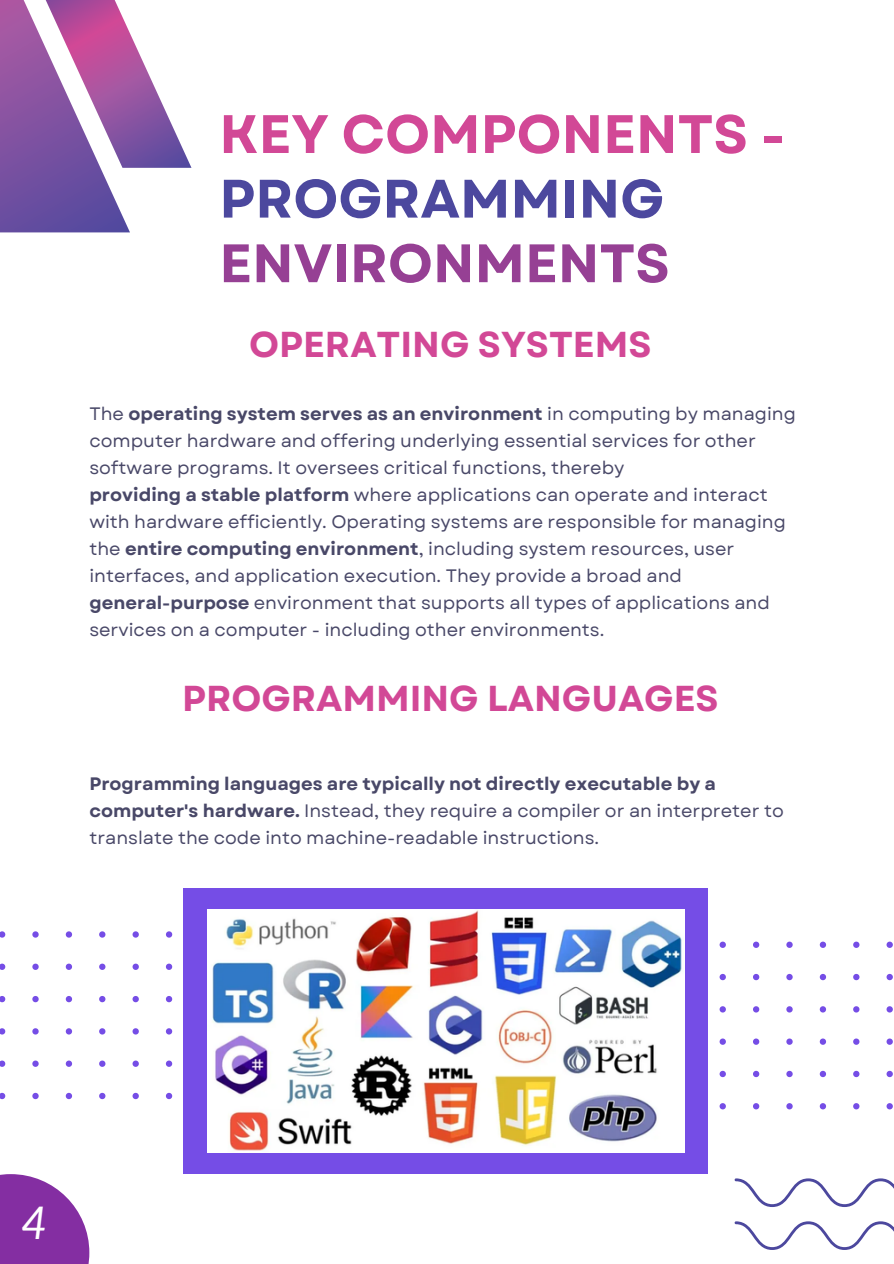
<style>
.page{position:relative;width:894px;height:1264px;background:#fff}
.page>*{position:absolute;margin:0;border:0;box-sizing:border-box;transform-origin:0 0}
.t1{font:700 54px "Garet";color:#d24896}
.t2{font:700 54px "Garet";color:#964094}
.t3{font:700 54px "Garet";color:#4c489e}
.t4{font:italic 45px "Lato";color:#fff}
.t5{font:700 36px "Garet";color:#d24896}
.t6{font:18px/27px "Garet";color:#494868}
.s1{font-weight:700}
</style>
<div class="page">
<svg style="left:0;top:0;width:191px;height:232px"></svg>
<svg style="left:0;top:1174px;width:89px;height:89px;fill:#842ea2"></svg>
<div style="left:184px;top:888px;width:523px;height:286px;background:#754de6"></div>
<img style="left:207px;top:909px;width:477px;height:243px">
<svg style="left:734px;top:1178px;width:159px;height:72px"></svg>
<svg style="left:0;top:931px;width:172px;height:168px"></svg>
<svg style="left:719px;top:941px;width:174px;height:168px"></svg>
<p class="t1" style="left:219px;top:95px;width:567px">KEY COMPONENTS -</p>
<h1 class="t3" style="left:219px;top:160px;width:446px">PROGRAMMING</h1>
<p class="t2" style="left:219px;top:224px;width:452px">ENVIRONMENTS</p>
<p class="t5" style="left:249px;top:318px;width:404px">OPERATING SYSTEMS</p>
<h1 class="t6" style="left:89px;top:400px;width:707px">The <span class="s1">operating system serves as an environment</span> in computing by managing computer hardware and offering underlying essential services for other software programs. It oversees critical functions, thereby</h1>
<h2 class="t6" style="left:89px;top:481px;width:698px"><span class="s1">providing a stable platform</span> where applications can operate and interact with hardware efficiently. Operating systems are responsible for managing the <span class="s1">entire computing environment</span>, including system resources, user interfaces, and application execution. They provide a broad and</h2>
<p class="t6" style="left:89px;top:589px;width:682px"><span class="s1">general-purpose</span> environment that supports all types of applications and services on a computer - including other environments.</p>
<h2 class="t5" style="left:182px;top:672px;width:538px">PROGRAMMING LANGUAGES</h2>
<p class="t6" style="left:89px;top:769px;width:695px"><span class="s1">Programming languages are typically not directly executable by a computer's hardware.</span> Instead, they require a compiler or an interpreter to translate the code into machine-readable instructions.</p>
<h1 class="t4" style="left:21px;top:1194px;width:28px">4</h1>
</div>
